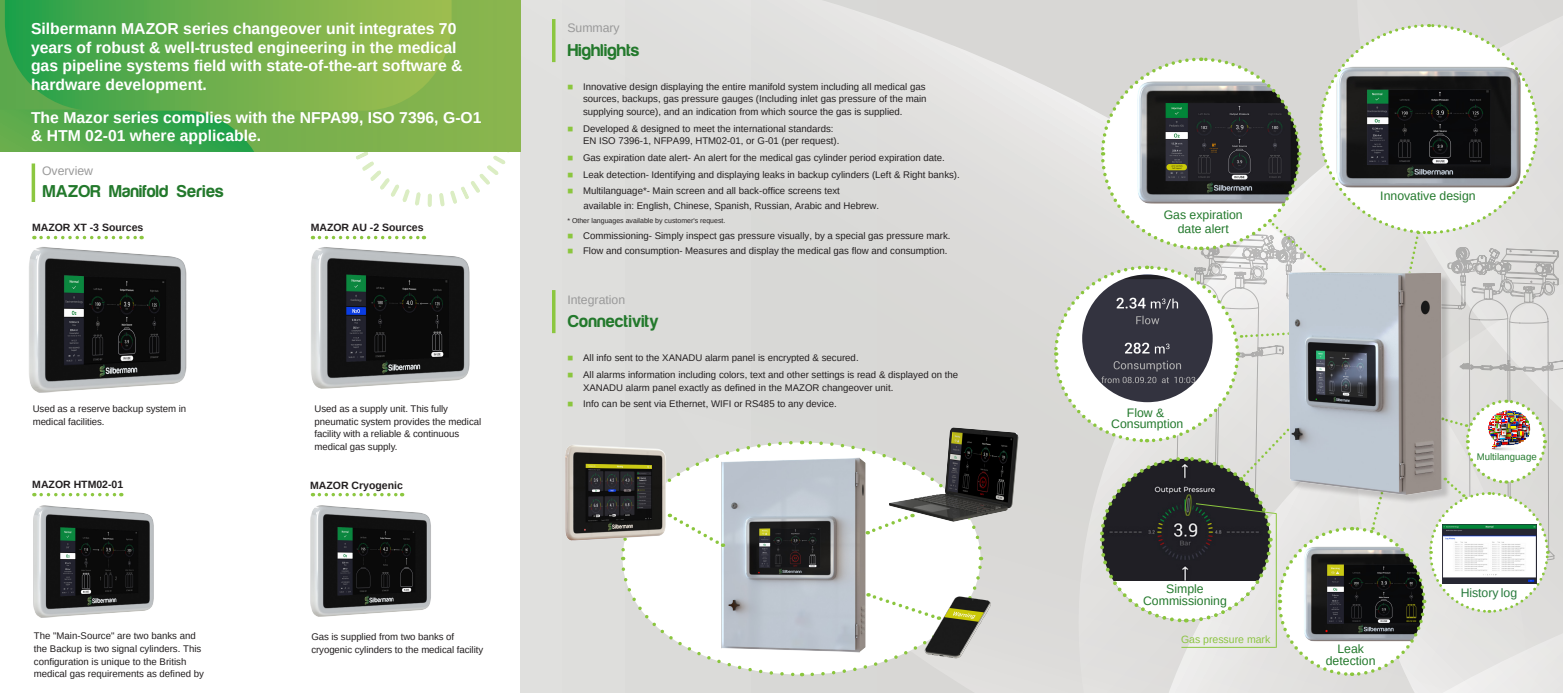
<style>
.page{position:relative;width:1563px;height:693px;background:#fff}
.page>*{position:absolute;margin:0;border:0;box-sizing:border-box;transform-origin:0 0}
.forward_texts{font:700 17.5px "Harabara Mais Bold Harabara Mais";letter-spacing:-.015em;color:#23792c}
.t1{font:700 15.75px/18.4px "Arimo";color:#fff}
.t2{font:12.25px/12.2px "Arimo";color:#23792c;text-align:center}
.t3{font:12.25px "Arimo";color:#999}
.t4{font:12.25px "Arimo";letter-spacing:-.005em;color:#277a3c}
.t5{font:700 10.5px "Arimo";color:#231f20}
.t6{font:10.5px "Arimo";color:#8bc441}
.t7{font:9.62px/12.7px "Arimo";color:#231f20}
.t8{font:9.62px "Arimo";color:#23792c}
.t9{font:9.62px "Arimo";color:#8bc63e}
.t10{font:7px "Arimo";color:#231f20}
</style>
<div class="page">
<div style="left:521px;top:0;width:1006px;height:692px;background:#dcdcda"></div>
<svg style="left:356px;top:152px;width:153px;height:55px"></svg>
<div style="left:0;top:0;width:521px;height:152px;background:linear-gradient(to bottom,#87b44e,#80b24d)"></div>
<svg style="left:0;top:109px;width:254px;height:43px;background:#49a74b"></svg>
<svg style="left:5px;top:0;width:446px;height:111px;background:#6aaf4c"></svg>
<img style="left:310px;top:235px;width:160px;height:154px">
<img style="left:32px;top:493px;width:122px;height:125px">
<hr style="left:552px;top:19px;width:3px;height:43px;background:#8cc740">
<hr style="left:552px;top:290px;width:3px;height:43px;background:#8cc740">
<img style="left:310px;top:492px;width:121px;height:125px">
<hr style="left:32px;top:163px;width:3px;height:39px;background:#8cc740">
<img style="left:864px;top:390px;width:174px;height:156px">
<div style="left:984px;top:586px;width:27px;height:91px;background:#dcdbda"></div>
<img style="left:548px;top:425px;width:173px;height:160px">
<img style="left:29px;top:235px;width:158px;height:158px">
<svg style="left:41px;top:235px;width:101px;height:4px"></svg>
<svg style="left:41px;top:492px;width:81px;height:4px"></svg>
<svg style="left:319px;top:235px;width:105px;height:4px"></svg>
<svg style="left:319px;top:492px;width:84px;height:4px"></svg>
<svg style="left:619px;top:438px;width:365px;height:239px"></svg>
<svg style="left:1052px;top:22px;width:511px;height:655px"></svg>
<img style="left:1442px;top:524px;width:94px;height:59px">
<p class="t1" style="left:31px;top:20px;width:433px">Silbermann MAZOR series changeover unit integrates 70 years of robust &amp; well-trusted engineering in the medical gas pipeline systems field with state-of-the-art software &amp; hardware development.</p>
<p class="t1" style="left:31px;top:108px;width:452px">The Mazor series complies with the NFPA99, ISO 7396, G O- 1 &amp; HTM 02-01 where applicable.</p>
<p class="t3" style="left:42px;top:163px;width:53px">Overview</p>
<p class="forward_texts" style="left:43px;top:180px;width:183px">MAZOR Manifold Series</p>
<p class="t5" style="left:32px;top:220px;width:113px">MAZOR XT -3 Sources</p>
<p class="t5" style="left:311px;top:220px;width:114px">MAZOR AU -2 Sources</p>
<p class="t7" style="left:33px;top:402px;width:155px">Used as a reserve backup system in</p>
<p class="t7" style="left:33px;top:415px;width:73px">medical facilities.</p>
<p class="t7" style="left:314px;top:402px;width:168px">Used as a supply unit. This fully pneumatic system provides the medical facility with a reliable &amp; continuous medical gas supply.</p>
<p class="t5" style="left:32px;top:477px;width:93px">MAZOR HTM02-01</p>
<p class="t5" style="left:310px;top:477px;width:94px">MAZOR Cryogenic</p>
<p class="t7" style="left:34px;top:629px;width:172px">The "Main-Source" are two banks and the Backup is two signal cylinders. This configuration is unique to the British medical gas requirements as defined by</p>
<p class="t7" style="left:311px;top:630px;width:173px">Gas is supplied from two banks of cryogenic cylinders to the medical facility</p>
<p class="t3" style="left:567px;top:20px;width:54px">Summary</p>
<p class="forward_texts" style="left:567px;top:39px;width:74px">Highlights</p>
<p class="t9" style="left:567px;top:80px;width:7px">■</p>
<p class="t9" style="left:567px;top:122px;width:7px">■</p>
<p class="t9" style="left:567px;top:151px;width:7px">■</p>
<p class="t9" style="left:567px;top:168px;width:7px">■</p>
<p class="t9" style="left:567px;top:185px;width:7px">■</p>
<p class="t7" style="left:583px;top:80px;width:344px">Innovative design displaying the entire manifold system including all medical gas</p>
<p class="t7" style="left:583px;top:93px;width:345px">sources, backups, gas pressure gauges (Including inlet gas pressure of the main supplying source ,) and an indication from which source the gas is supplied.</p>
<p class="t7" style="left:583px;top:122px;width:252px">Developed &amp; designed to meet the international standards:</p>
<p class="t7" style="left:583px;top:135px;width:258px">EN ISO 7396-1, NFPA99, HTM02-01, or G-01 (per request .(</p>
<p class="t7" style="left:583px;top:151px;width:363px">Gas expiration date alert- An alert for the medical gas cylinder period expiration date.</p>
<p class="t7" style="left:583px;top:168px;width:378px">Leak detection- Identifying and displaying leaks in backup cylinders (Left &amp; Right banks .(</p>
<p class="t7" style="left:583px;top:184px;width:258px">Multilanguage -* Main screen and all back-office screens text</p>
<p class="t7" style="left:583px;top:199px;width:297px">available in: English, Chinese, Spanish, Russian, Arabic and Hebrew.</p>
<p class="t10" style="left:567px;top:216px;width:160px">* Other languages available by customer s' request.</p>
<p class="t7" style="left:583px;top:229px;width:369px">Commissioning- Simply inspect gas pressure visually, by a special gas pressure mark.</p>
<p class="t9" style="left:567px;top:229px;width:7px">■</p>
<p class="t9" style="left:567px;top:244px;width:7px">■</p>
<p class="t7" style="left:583px;top:244px;width:366px">Flow and consumption- Measures and display the medical gas flow and consumption.</p>
<p class="t3" style="left:567px;top:291px;width:59px">Integration</p>
<p class="forward_texts" style="left:567px;top:311px;width:93px">Connectivity</p>
<p class="t9" style="left:567px;top:351px;width:7px">■</p>
<p class="t9" style="left:567px;top:368px;width:7px">■</p>
<p class="t9" style="left:567px;top:397px;width:7px">■</p>
<p class="t7" style="left:583px;top:351px;width:277px">All info sent to the XANADU alarm panel is encrypted &amp; secured.</p>
<p class="t7" style="left:583px;top:368px;width:376px">All alarms information including colors, text and other settings is read &amp; displayed on the</p>
<p class="t7" style="left:583px;top:381px;width:312px">XANADU alarm panel exactly as defined in the MAZOR changeover unit.</p>
<p class="t7" style="left:583px;top:397px;width:255px">Info can be sent via Ethernet, WIFI or RS485 to any device.</p>
<p class="t2" style="left:1163px;top:209px;width:80px">Gas expiration</p>
<p class="t2" style="left:1177px;top:223px;width:53px">date alert</p>
<p class="t2" style="left:1380px;top:189px;width:97px">Innovative design</p>
<p class="t2" style="left:1127px;top:406px;width:39px">Flow &amp;</p>
<p class="t2" style="left:1111px;top:417px;width:74px">Consumption</p>
<p class="t2" style="left:1143px;top:582px;width:85px">Simple<br>Commissioning</p>
<p class="t6" style="left:1181px;top:632px;width:91px">Gas pressure mark</p>
<p class="t2" style="left:1337px;top:642px;width:28px">Leak</p>
<p class="t2" style="left:1326px;top:654px;width:51px">detection</p>
<p class="t8" style="left:1476px;top:450px;width:61px">Multilanguage</p>
<p class="t4" style="left:1460px;top:584px;width:58px">History log</p>
</div>
